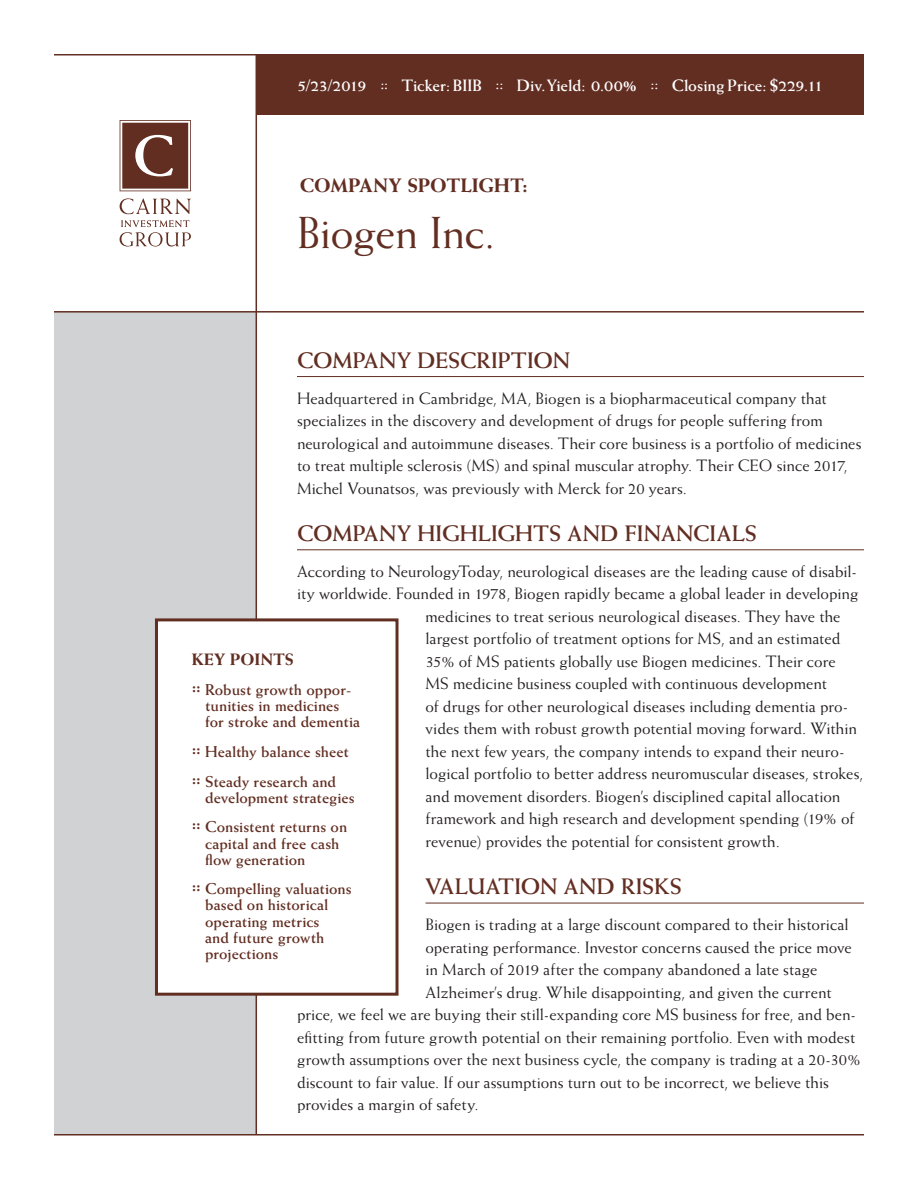
<style>
.page{position:relative;width:918px;height:1188px;background:#fff}
.page>*{position:absolute;margin:0;border:0;box-sizing:border-box;transform-origin:0 0}
.t1{font:45px "Weiss";letter-spacing:-.01em;color:#622e22}
.t2{font:700 22.5px "Weiss";letter-spacing:.005em;color:#622e22}
.t3{font:800 19.5px "Weiss";letter-spacing:.015em;color:#622e22}
.last_para{font:16.5px/22.5px "Weiss";color:#231f20}
.t4{font:700 16.5px "Weiss";color:#fff}
.bullets{font:800 16.5px "Weiss";letter-spacing:.02em;color:#622e22}
.bullets-2{font:700 15.75px/16.2px "Weiss";letter-spacing:.005em;color:#622e22}
</style>
<div class="page">
<div style="left:54px;top:313px;width:202px;height:821px;background:#d1d2d4"></div>
<hr style="left:297px;top:376px;width:567px;height:1px;background:#622e22">
<hr style="left:297px;top:549px;width:567px;height:1px;background:#622e22">
<hr style="left:426px;top:903px;width:438px;height:1px;background:#622e22">
<hr style="left:54px;top:1134px;width:810px;height:2px;background:#622e22">
<hr style="left:256px;top:54px;width:1px;height:1080px;background:#622e22">
<div style="left:156px;top:620px;width:241px;height:374px;background:#fff"></div>
<div style="left:155px;top:618px;width:244px;height:378px;border:3px solid #622e22"></div>
<div style="left:256px;top:54px;width:608px;height:60px;background:#622e22"></div>
<hr style="left:54px;top:54px;width:810px;height:2px;background:#622e22">
<hr style="left:54px;top:311px;width:810px;height:2px;background:#622e22">
<svg style="left:120px;top:198px;width:71px;height:16px"></svg>
<svg style="left:120px;top:120px;width:71px;height:71px;background:#7f554b"></svg>
<svg style="left:120px;top:220px;width:71px;height:27px"></svg>
<p class="t4" style="left:297px;top:75px;width:528px">5/23/2019 :: Ticker: BIIB :: Div. Yield: 0.00% :: Closing Price: $229.11</p>
<p class="t3" style="left:300px;top:174px;width:230px">COMPANY SPOTLIGHT:</p>
<p class="t1" style="left:297px;top:206px;width:200px">Biogen Inc.</p>
<p class="t2" style="left:297px;top:347px;width:275px">COMPANY DESCRIPTION</p>
<p class="last_para" style="left:297px;top:386px;width:566px">Headquartered in Cambridge, MA, Biogen is a biopharmaceutical company that specializes in the discovery and development of drugs for people suffering from neurological and autoimmune diseases. Their core business is a portfolio of medicines to treat multiple sclerosis (MS) and spinal muscular atrophy. Their CEO since 2017, Michel Vounatsos, was previously with Merck for 20 years.</p>
<p class="t2" style="left:297px;top:520px;width:462px">COMPANY HIGHLIGHTS AND FINANCIALS</p>
<p class="last_para" style="left:297px;top:560px;width:562px">According to NeurologyToday, neurological diseases are the leading cause of disabil-</p>
<p class="last_para" style="left:297px;top:582px;width:563px">ity worldwide. Founded in 1978, Biogen rapidly became a global leader in developing</p>
<p class="last_para" style="left:426px;top:605px;width:417px">medicines to treat serious neurological diseases. They have the</p>
<p class="last_para" style="left:426px;top:627px;width:416px">largest portfolio of treatment options for MS, and an estimated</p>
<p class="last_para" style="left:426px;top:650px;width:412px">35% of MS patients globally use Biogen medicines. Their core</p>
<p class="last_para" style="left:426px;top:672px;width:403px">MS medicine business coupled with continuous development</p>
<p class="last_para" style="left:426px;top:695px;width:424px">of drugs for other neurological diseases including dementia pro-</p>
<p class="last_para" style="left:426px;top:717px;width:433px">vides them with robust growth potential moving forward. Within</p>
<p class="last_para" style="left:426px;top:740px;width:421px">the next few years, the company intends to expand their neuro-</p>
<p class="last_para" style="left:426px;top:762px;width:439px">logical portfolio to better address neuromuscular diseases, strokes,</p>
<p class="last_para" style="left:426px;top:785px;width:416px">and movement disorders. Biogen’s disciplined capital allocation</p>
<p class="last_para" style="left:426px;top:807px;width:430px">framework and high research and development spending (19% of</p>
<p class="last_para" style="left:426px;top:830px;width:356px">revenue) provides the potential for consistent growth.</p>
<p class="t2" style="left:426px;top:873px;width:258px">VALUATION AND RISKS</p>
<p class="last_para" style="left:426px;top:913px;width:425px">Biogen is trading at a large discount compared to their historical</p>
<p class="last_para" style="left:426px;top:935px;width:428px">operating performance. Investor concerns caused the price move</p>
<p class="last_para" style="left:426px;top:958px;width:393px">in March of 2019 after the company abandoned a late stage</p>
<p class="last_para" style="left:426px;top:980px;width:408px">Alzheimer’s drug. While disappointing, and given the current</p>
<p class="last_para" style="left:297px;top:1003px;width:560px">price, we feel we are buying their still-expanding core MS business for free, and ben-</p>
<p class="last_para" style="left:297px;top:1025px;width:560px">efitting from future growth potential on their remaining portfolio. Even with modest</p>
<p class="last_para" style="left:297px;top:1048px;width:565px">growth assumptions over the next business cycle, the company is trading at a 20-30%</p>
<p class="last_para" style="left:297px;top:1070px;width:534px">discount to fair value. If our assumptions turn out to be incorrect, we believe this</p>
<p class="last_para" style="left:297px;top:1093px;width:183px">provides a margin of safety.</p>
<p class="bullets" style="left:192px;top:649px;width:104px">KEY POINTS</p>
<p class="bullets-2" style="left:205px;top:681px;width:157px;text-indent:-13px"><sup>::</sup> Robust growth oppor&shy;tunities in medicines for stroke and dementia</p>
<p class="bullets-2" style="left:192px;top:743px;width:159px"><sup>::</sup> Healthy balance sheet</p>
<p class="bullets-2" style="left:205px;top:773px;width:151px;text-indent:-13px"><sup>::</sup> Steady research and development strategies</p>
<p class="bullets-2" style="left:205px;top:819px;width:144px;text-indent:-13px"><sup>::</sup> Consistent returns on capital and free cash flow generation</p>
<p class="bullets-2" style="left:205px;top:881px;width:148px;text-indent:-13px"><sup>::</sup> Compelling valuations based on historical operating metrics<br>and future growth projections</p>
</div>
